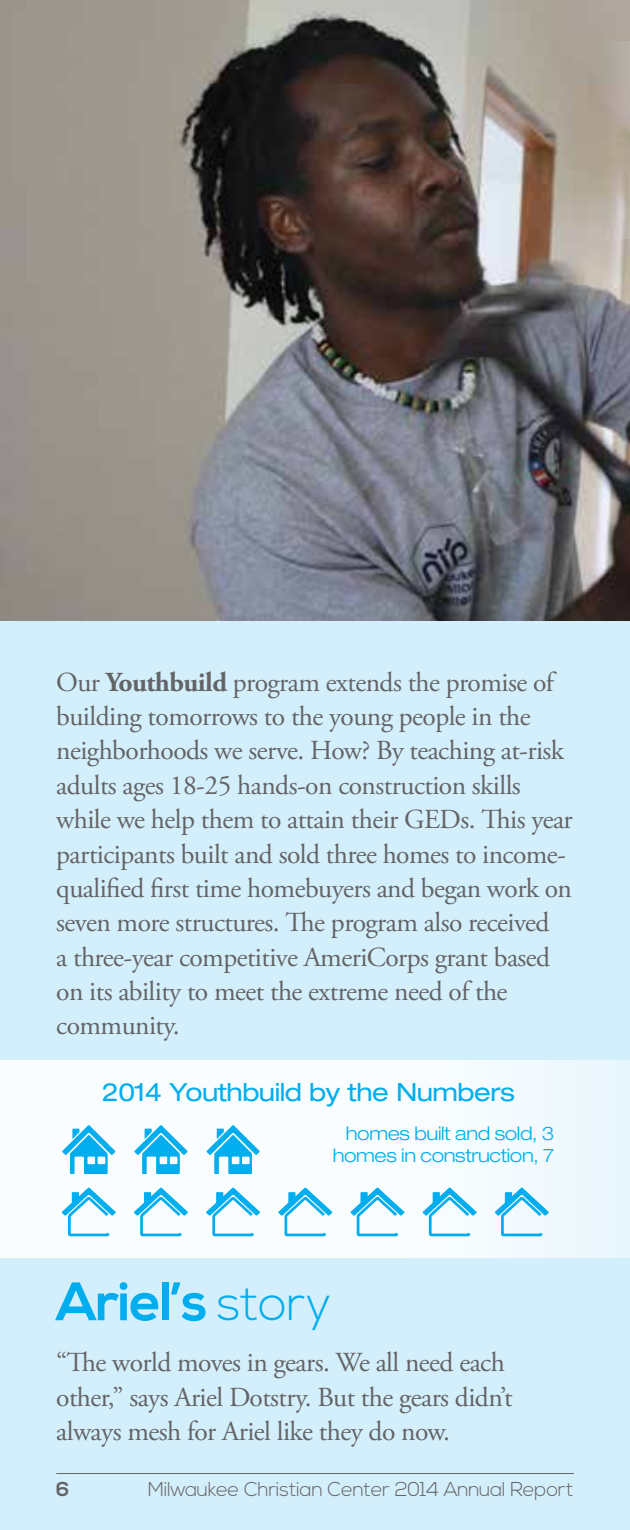
<style>
.page{position:relative;width:630px;height:1530px;background:#d4effc}
.page>*{position:absolute;margin:0;border:0;box-sizing:border-box;transform-origin:0 0}
.t1{font:700 54px "Nexa";letter-spacing:-.02em;color:#00aeef}
.t2{font:27.5px/34.5px "Adobe Garamond Pro";letter-spacing:-.02em;color:#636466}
.t3{font:expanded 25px "Helvetica Neue";letter-spacing:-.02em;color:#00aeef}
.t4{font:300 20px "Nexa";letter-spacing:-.02em;color:#636466}
.t5{font:700 20px "Nexa";color:#636466}
.t6{font:300 expanded 18.75px/22.5px "Helvetica Neue";letter-spacing:-.02em;color:#00aeef;text-align:right}
.s1{font-weight:700}
.s2{font-weight:300;font-size:49.25px}
</style>
<div class="page">
<div style="left:0;top:1060px;width:630px;height:198px;background:#fff"></div>
<img style="left:0;top:0;width:630px;height:621px">
<hr style="left:56px;top:1473px;width:518px;height:1px;background:#636466">
<svg style="left:606px;top:41px;width:24px;height:198px;background:#b7aca1"></svg>
<svg style="left:62px;top:1188px;width:54px;height:48px"></svg>
<svg style="left:62px;top:1125px;width:53px;height:49px"></svg>
<svg style="left:134px;top:1188px;width:54px;height:48px"></svg>
<svg style="left:134px;top:1125px;width:54px;height:49px"></svg>
<svg style="left:206px;top:1188px;width:54px;height:48px"></svg>
<svg style="left:207px;top:1125px;width:53px;height:49px"></svg>
<svg style="left:278px;top:1188px;width:54px;height:48px"></svg>
<svg style="left:350px;top:1188px;width:55px;height:48px"></svg>
<svg style="left:423px;top:1188px;width:54px;height:48px"></svg>
<svg style="left:495px;top:1188px;width:54px;height:48px"></svg>
<p class="t2" style="left:56px;top:666px;width:518px">Our <span class="s1">Youthbuild</span> program extends the promise of building tomorrows to the young people in the neighborhoods we serve. How? By teaching at-risk adults ages 18-25 hands-on construction skills while we help them to attain their GEDs. This year participants built and sold three homes to income&shy;qualified first time homebuyers and began work on seven more structures. The program also received<br>a three-year competitive AmeriCorps grant based on its ability to meet the extreme need of the community.</p>
<p class="t3" style="left:102px;top:1077px;width:414px">2014 Youthbuild by the Numbers</p>
<p class="t6" style="left:333px;top:1122px;width:223px">homes built and sold, 3 homes in construction, 7</p>
<h1 class="t1" style="left:56px;top:1270px;width:277px">Ariel’s <span class="s2">story</span></h1>
<p class="t2" style="left:56px;top:1346px;width:458px">“The world moves in gears. We all need each other,” says Ariel Dotstry. But the gears didn’t always mesh for Ariel like they do now.</p>
<p class="t5" style="left:56px;top:1478px;width:15px">6</p>
<p class="t4" style="left:148px;top:1478px;width:428px">Milwaukee Christian Center 2014 Annual Report</p>
</div>
